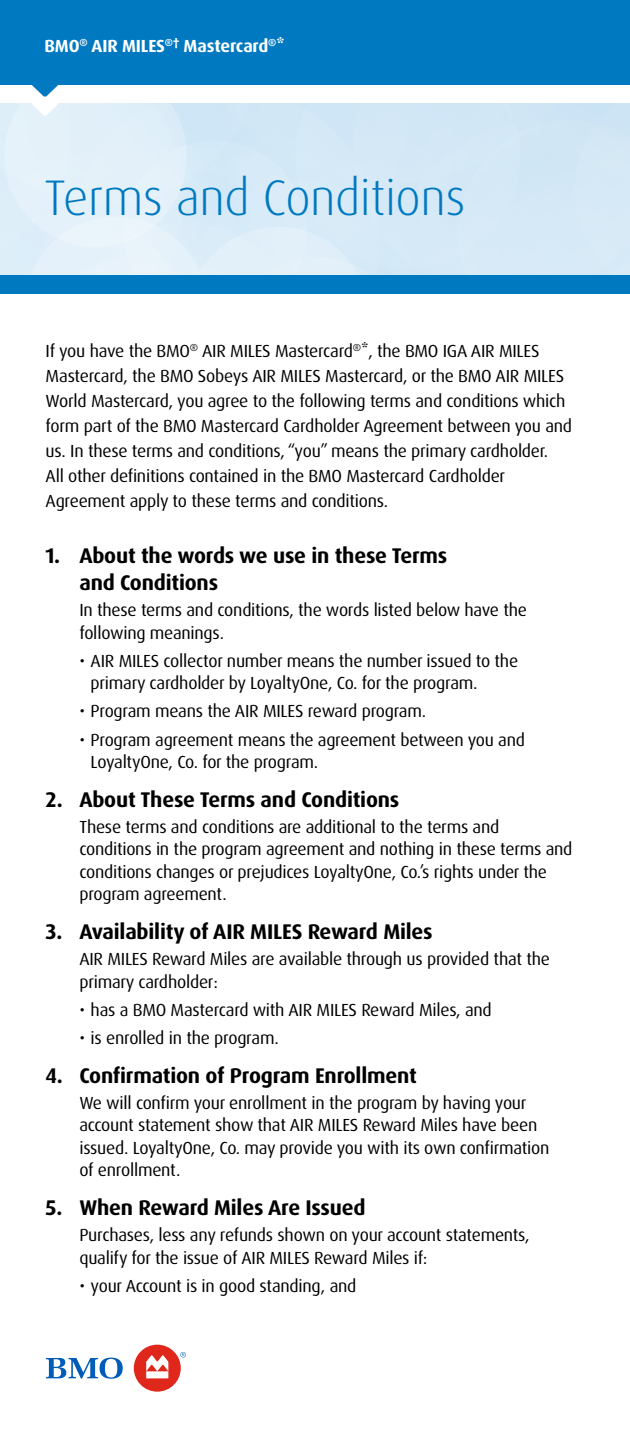
<style>
.page{position:relative;width:630px;height:1440px;background:#fff}
.page>*{position:absolute;margin:0;border:0;box-sizing:border-box;transform-origin:0 0}
.t1{font:300 50px "Dax Pro";letter-spacing:-.01em;color:#0079c1}
.Paragraph_Headline{font:700 21.25px/27.5px "Dax Pro";letter-spacing:-.01em;color:#000}
.Body_Copy{font:17.5px/25px "Dax Pro";letter-spacing:-.015em;color:#000}
.Body_Copy_Indent{font:17.5px/22.5px "Dax Pro";letter-spacing:-.015em;color:#000}
.LOB{font:700 17.5px "Dax Pro";letter-spacing:-.01em;color:#fff}
</style>
<div class="page">
<div style="left:0;top:275px;width:630px;height:18px;background:#0079c1"></div>
<div style="left:0;top:0;width:630px;height:85px;background:#0079c1"></div>
<svg style="left:0;top:85px;width:630px;height:190px"></svg>
<div style="left:134px;top:1345px;width:47px;height:47px;background:#df271c;border-radius:50%"></div>
<svg style="left:46px;top:1358px;width:77px;height:21px"></svg>
<svg style="left:180px;top:1352px;width:6px;height:6px"></svg>
<svg style="left:146px;top:1355px;width:22px;height:23px"></svg>
<h1 class="LOB" style="left:45px;top:34px;width:241px">BMO<sup>®</sup> AIR MILES<sup>®†</sup> Mastercard<sup>®</sup>*</h1>
<h1 class="t1" style="left:45px;top:166px;width:423px">Terms and Conditions</h1>
<p class="Body_Copy" style="left:46px;top:339px;width:528px">If you have the BMO<sup>®</sup> AIR MILES Mastercard<sup>®</sup>*, the BMO IGA AIR MILES Mastercard, the BMO Sobeys AIR MILES Mastercard, or the BMO AIR MILES World Mastercard, you agree to the following terms and conditions which form part of the BMO Mastercard Cardholder Agreement between you and us. In these terms and conditions, “you” means the primary cardholder.<br>All other definitions contained in the BMO Mastercard Cardholder Agreement apply to these terms and conditions.</p>
<h2 class="Paragraph_Headline" style="left:79px;top:542px;width:369px;text-indent:-34px">1. About the words we use in these Terms and Conditions</h2>
<p class="Body_Copy_Indent" style="left:79px;top:599px;width:449px">In these terms and conditions, the words listed below have the following meanings.</p>
<p class="Body_Copy" style="left:91px;top:650px;width:429px;line-height:22.5px;text-indent:-11px">• AIR MILES collector number means the number issued to the primary cardholder by LoyaltyOne, Co. for the program.</p>
<p class="Body_Copy" style="left:79px;top:699px;width:348px">• Program means the AIR MILES reward program.</p>
<p class="Body_Copy" style="left:91px;top:728px;width:436px;line-height:22.5px;text-indent:-11px">• Program agreement means the agreement between you and<br>LoyaltyOne, Co. for the program.</p>
<h2 class="Paragraph_Headline" style="left:46px;top:786px;width:355px">2. About These Terms and Conditions</h2>
<p class="Body_Copy_Indent" style="left:79px;top:816px;width:495px">These terms and conditions are additional to the terms and conditions in the program agreement and nothing in these terms and conditions changes or prejudices LoyaltyOne, Co.’s rights under the program agreement.</p>
<h2 class="Paragraph_Headline" style="left:46px;top:918px;width:389px">3. Availability of AIR MILES Reward Miles</h2>
<p class="Body_Copy_Indent" style="left:79px;top:948px;width:472px">AIR MILES Reward Miles are available through us provided that the primary cardholder:</p>
<p class="Body_Copy" style="left:79px;top:997px;width:414px">• has a BMO Mastercard with AIR MILES Reward Miles, and</p>
<p class="Body_Copy" style="left:79px;top:1026px;width:201px">• is enrolled in the program.</p>
<h2 class="Paragraph_Headline" style="left:46px;top:1062px;width:373px">4. Confirmation of Program Enrollment</h2>
<p class="Body_Copy_Indent" style="left:79px;top:1092px;width:472px">We will confirm your enrollment in the program by having your account statement show that AIR MILES Reward Miles have been issued. LoyaltyOne, Co. may provide you with its own confirmation of enrollment.</p>
<h2 class="Paragraph_Headline" style="left:46px;top:1194px;width:321px">5. When Reward Miles Are Issued</h2>
<p class="Body_Copy_Indent" style="left:79px;top:1224px;width:452px">Purchases, less any refunds shown on your account statements, qualify for the issue of AIR MILES Reward Miles if:</p>
<p class="Body_Copy" style="left:79px;top:1273px;width:279px">• your Account is in good standing, and</p>
</div>
